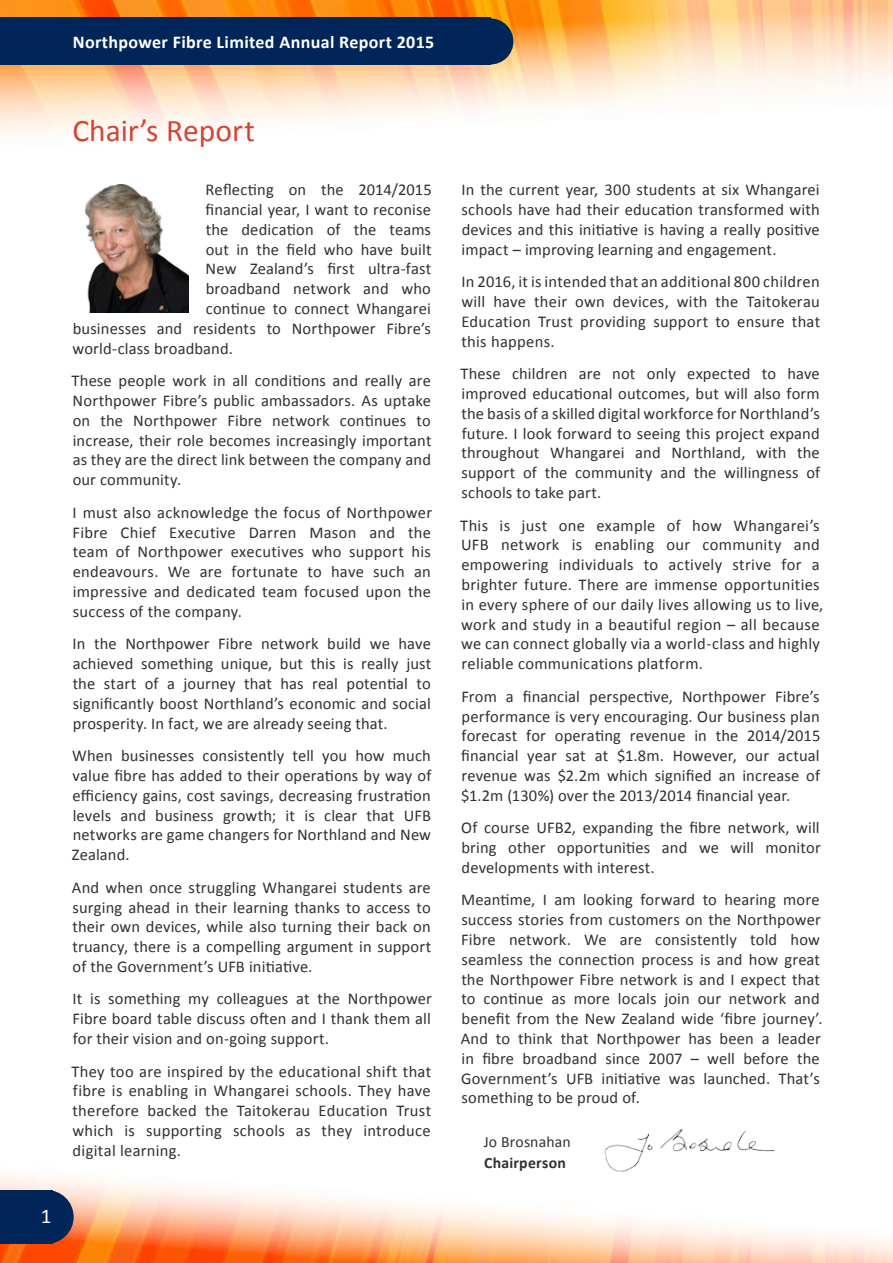
<style>
.page{position:relative;width:893px;height:1263px;background:#fff}
.page>*{position:absolute;margin:0;border:0;box-sizing:border-box;transform-origin:0 0}
.t1{font:31.5px "Calibri";color:#d64234}
.t2{font:21px "Calibri";color:#fff}
.t3{font:700 18px "Calibri";letter-spacing:.02em;color:#fff}
.t4{font:16.5px/19.8px "Calibri";letter-spacing:.01em;color:#323031;text-align:justify}
.t5{font:15.75px "Calibri";letter-spacing:.01em;color:#323031}
.t6{font:700 15.75px "Calibri";letter-spacing:.015em;color:#323031}
</style>
<div class="page">
<svg style="left:0;top:3px;width:520px;height:133px"></svg>
<svg style="left:520px;top:0;width:373px;height:111px"></svg>
<img style="left:0;top:1174px;width:893px;height:89px">
<div style="left:0;top:18px;width:490px;height:47px;background:#002559"></div>
<div style="left:0;top:1190px;width:52px;height:54px;background:#002559"></div>
<div style="left:20px;top:1190px;width:54px;height:54px;background:#002559;border-radius:50%"></div>
<div style="left:467px;top:18px;width:46px;height:46px;background:#002559;border-radius:50%"></div>
<img style="left:599px;top:1129px;width:179px;height:48px">
<img style="left:85px;top:185px;width:103px;height:128px">
<p class="t3" style="left:73px;top:31px;width:363px">Northpower Fibre Limited Annual Report 2015</p>
<p class="t2" style="left:41px;top:1203px;width:12px">1</p>
<h1 class="t1" style="left:72px;top:111px;width:184px">Chair’s Report</h1>
<p class="t4" style="left:206px;top:180px;width:228px">Reflecting on the 2014/2015</p>
<p class="t4" style="left:205px;top:200px;width:227px">financial year, I want to reconise</p>
<p class="t4" style="left:206px;top:219px;width:227px">the dedication of the teams</p>
<p class="t4" style="left:206px;top:239px;width:227px">out in the field who have built</p>
<p class="t4" style="left:206px;top:259px;width:227px">New Zealand’s first ultra-fast</p>
<p class="t4" style="left:206px;top:279px;width:227px">broadband network and who</p>
<p class="t4" style="left:206px;top:299px;width:226px">continue to connect Whangarei</p>
<p class="t4" style="left:73px;top:318px;width:360px">businesses and residents to Northpower Fibre’s</p>
<p class="t4" style="left:73px;top:338px;width:162px">world-class broadband.</p>
<p class="t4" style="left:71px;top:371px;width:362px">These people work in all conditions and really are Northpower Fibre’s public ambassadors. As uptake on the Northpower Fibre network continues to increase, their role becomes increasingly important as they are the direct link between the company and our community.</p>
<p class="t4" style="left:73px;top:502px;width:361px">I must also acknowledge the focus of Northpower Fibre Chief Executive Darren Mason and the team of Northpower executives who support his endeavours. We are fortunate to have such an impressive and dedicated team focused upon the success of the company.</p>
<p class="t4" style="left:73px;top:634px;width:360px">In the Northpower Fibre network build we have achieved something unique, but this is really just the start of a journey that has real potential to significantly boost Northland’s economic and social prosperity. In fact, we are already seeing that.</p>
<p class="t4" style="left:72px;top:746px;width:361px">When businesses consistently tell you how much value fibre has added to their operations by way of efficiency gains, cost savings, decreasing frustration levels and business growth; it is clear that UFB networks are game changers for Northland and New Zealand.</p>
<p class="t4" style="left:72px;top:877px;width:361px">And when once struggling Whangarei students are surging ahead in their learning thanks to access to their own devices, while also turning their back on truancy, there is a compelling argument in support of the Government’s UFB initiative.</p>
<p class="t4" style="left:72px;top:989px;width:361px">It is something my colleagues at the Northpower Fibre board table discuss often and I thank them all for their vision and on-going support.</p>
<p class="t4" style="left:71px;top:1061px;width:361px">They too are inspired by the educational shift that fibre is enabling in Whangarei schools. They have therefore backed the Taitokerau Education Trust which is supporting schools as they introduce digital learning.</p>
<p class="t4" style="left:461px;top:180px;width:360px">In the current year, 300 students at six Whangarei schools have had their education transformed with devices and this initiative is having a really positive impact – improving learning and engagement.</p>
<p class="t4" style="left:461px;top:272px;width:360px">In 2016, it is intended that an additional 800 children will have their own devices, with the Taitokerau Education Trust providing support to ensure that this happens.</p>
<p class="t4" style="left:460px;top:364px;width:361px">These children are not only expected to have improved educational outcomes, but will also form the basis of a skilled digital workforce for Northland’s future. I look forward to seeing this project expand throughout Whangarei and Northland, with the support of the community and the willingness of schools to take part.</p>
<p class="t4" style="left:460px;top:515px;width:365px;text-align:left">This is just one example of how Whangarei’s UFB network is enabling our community and empowering individuals to actively strive for a brighter future. There are immense opportunities in every sphere of our daily lives allowing us to live, work and study in a beautiful region – all because we can connect globally via a world-class and highly reliable communications platform.</p>
<p class="t4" style="left:461px;top:686px;width:361px">From a financial perspective, Northpower Fibre’s performance is very encouraging. Our business plan forecast for operating revenue in the 2014/2015 financial year sat at $1.8m. However, our actual revenue was $2.2m which signified an increase of $1.2m (130%) over the 2013/2014 financial year.</p>
<p class="t4" style="left:461px;top:818px;width:361px">Of course UFB2, expanding the fibre network, will bring other opportunities and we will monitor developments with interest.</p>
<p class="t4" style="left:461px;top:890px;width:363px;text-align:left">Meantime, I am looking forward to hearing more success stories from customers on the Northpower Fibre network. We are consistently told how seamless the connection process is and how great the Northpower Fibre network is and I expect that to continue as more locals join our network and benefit from the New Zealand wide ‘fibre journey’.<br>And to think that Northpower has been a leader in fibre broadband since 2007 – well before the Government’s UFB initiative was launched. That’s something to be proud of.</p>
<p class="t5" style="left:484px;top:1131px;width:88px">Jo Brosnahan</p>
<p class="t6" style="left:484px;top:1152px;width:83px">Chairperson</p>
</div>
